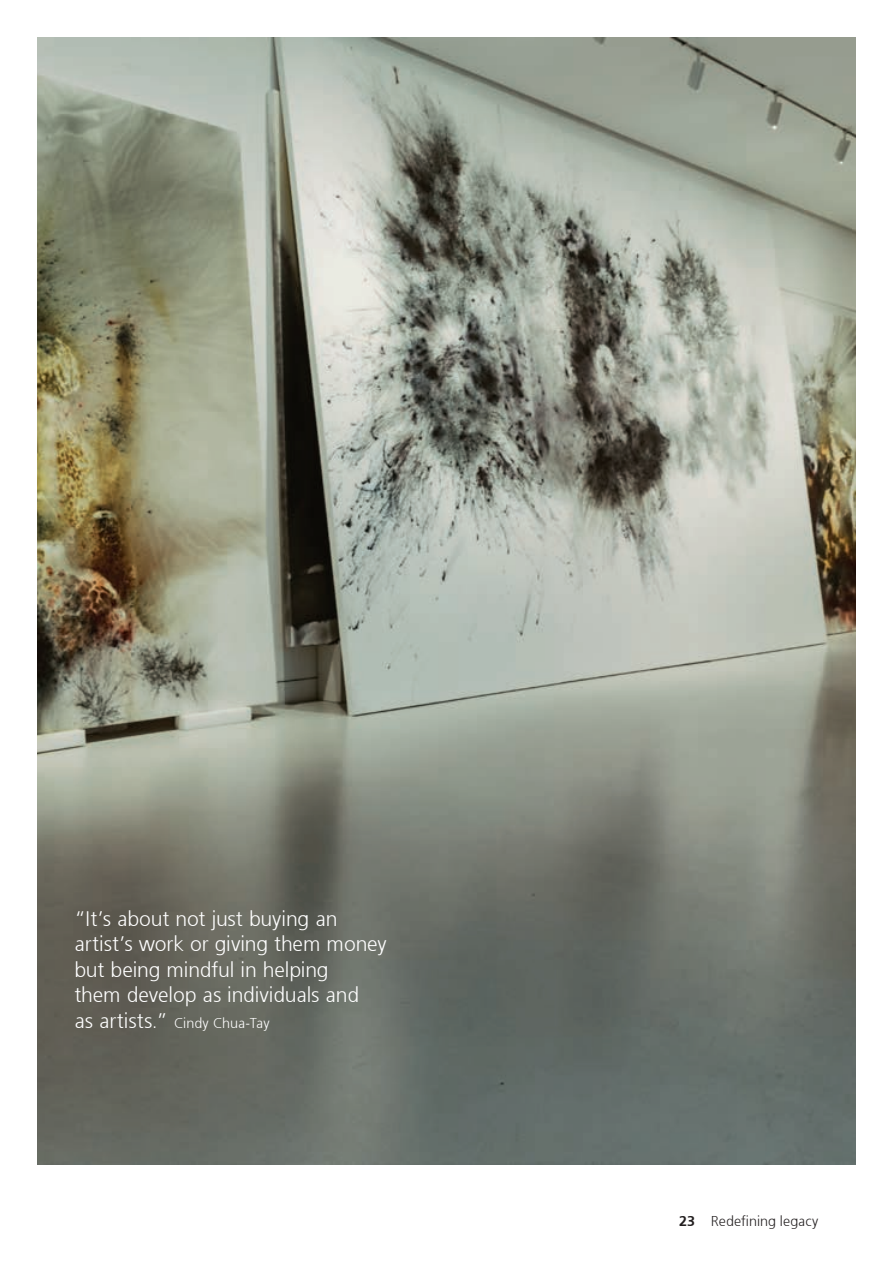
<style>
.page{position:relative;width:893px;height:1263px;background:#fff}
.page>*{position:absolute;margin:0;border:0;box-sizing:border-box;transform-origin:0 0}
.t1{font:300 21px/25.5px "Frutiger 45";letter-spacing:-.005em;color:#fff}
.t2{font:300 14.25px "Frutiger 45";color:#fff}
.t3{font:300 14.25px "Frutiger 45";letter-spacing:.005em;color:#231f20}
.s1{font-size:21px}
.s2{font-style:inherit}
</style>
<div class="page">
<img style="left:37px;top:37px;width:819px;height:1127px">
<p class="t1" style="left:74px;top:905px;width:314px">“It’s about not just buying an artist’s work or giving them money but being mindful in helping<br>them develop as individuals and</p>
<p class="t2" style="left:74px;top:1014px;width:197px"><span class="s1">as artists.”</span> Cindy Chua-Tay</p>
<p class="t3" style="left:679px;top:1213px;width:141px"><span class="s2">23</span> Redefining legacy</p>
</div>
